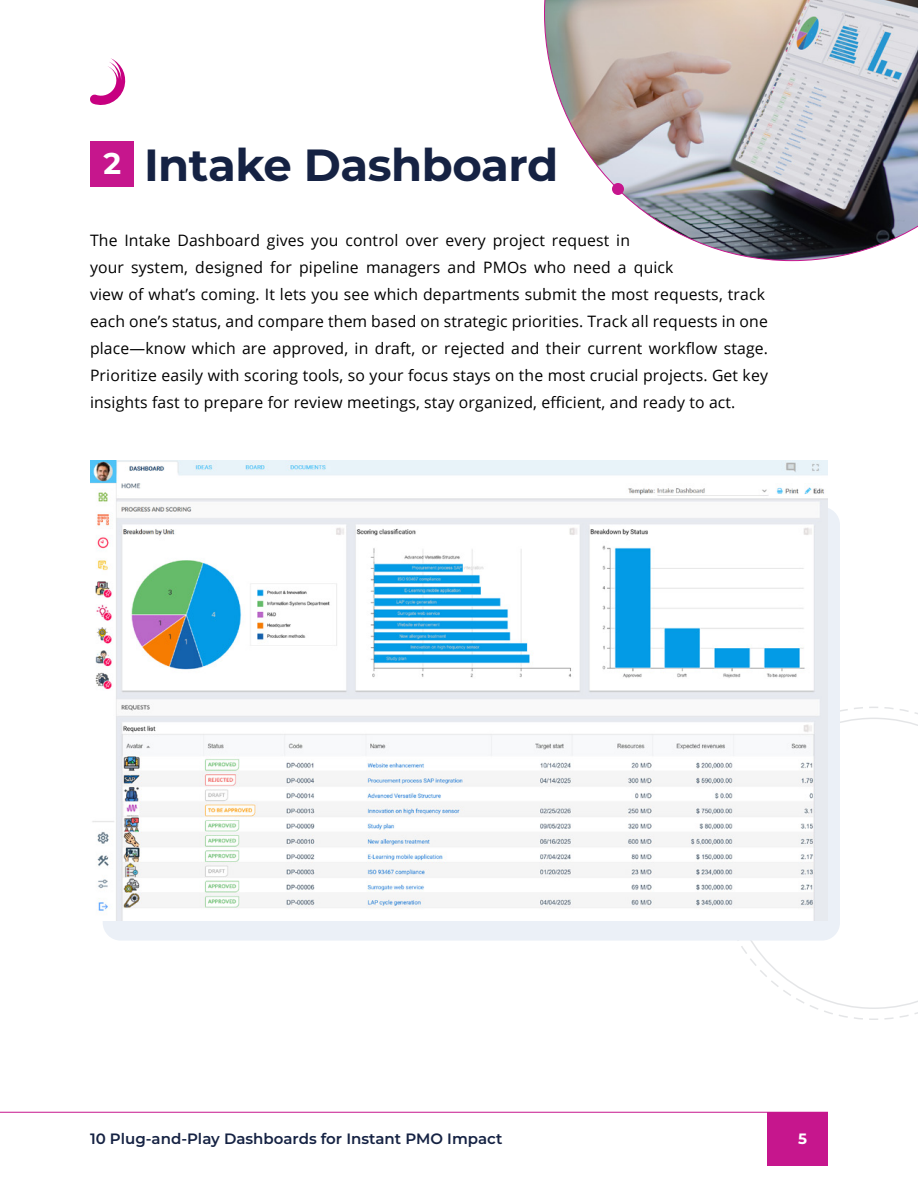
<style>
.page{position:relative;width:918px;height:1188px;background:#fff}
.page>*{position:absolute;margin:0;border:0;box-sizing:border-box;transform-origin:0 0}
.t1{font:700 45px "Montserrat";letter-spacing:-.01em;color:#152243}
.t2{font:700 30px "Montserrat";color:#fff}
.Body{font:15.75px/27px "Open Sans";letter-spacing:.01em;color:#000}
.t3{font:600 15px "Montserrat";color:#152243}
.t4{font:700 15px "Montserrat";color:#fff}
</style>
<div class="page">
<svg style="left:90px;top:58px;width:36px;height:47px"></svg>
<div style="left:767px;top:1112px;width:61px;height:53px;background:#c6168d"></div>
<hr style="left:0;top:1112px;width:828px;height:1px;background:#c6168d">
<svg style="left:741px;top:718px;width:177px;height:291px"></svg>
<div style="left:103px;top:507px;width:737px;height:434px;background:#ebf0f7;border-radius:18px"></div>
<img style="left:544px;top:0;width:374px;height:261px">
<div style="left:612px;top:183px;width:12px;height:12px;background:#c6168d;border-radius:50%"></div>
<img style="left:90px;top:461px;width:738px;height:460px">
<div style="left:91px;top:142px;width:43px;height:45px;background:#c6168d"></div>
<p class="t2" style="left:104px;top:141px;width:19px">2</p>
<p class="t1" style="left:144px;top:133px;width:416px">Intake Dashboard</p>
<p class="Body" style="left:90px;top:226px;width:680px">The Intake Dashboard gives you control over every project request in<br>your system, designed for pipeline managers and PMOs who need a quick<br>view of what’s coming. It lets you see which departments submit the most requests, track each one’s status, and compare them based on strategic priorities. Track all requests in one place—know which are approved, in draft, or rejected and their current workflow stage.<br>Prioritize easily with scoring tools, so your focus stays on the most crucial projects. Get key insights fast to prepare for review meetings, stay organized, efficient, and ready to act.</p>
<p class="t3" style="left:90px;top:1128px;width:414px">10 Plug-and-Play Dashboards for Instant PMO Impact</p>
<p class="t4" style="left:798px;top:1128px;width:10px">5</p>
</div>
